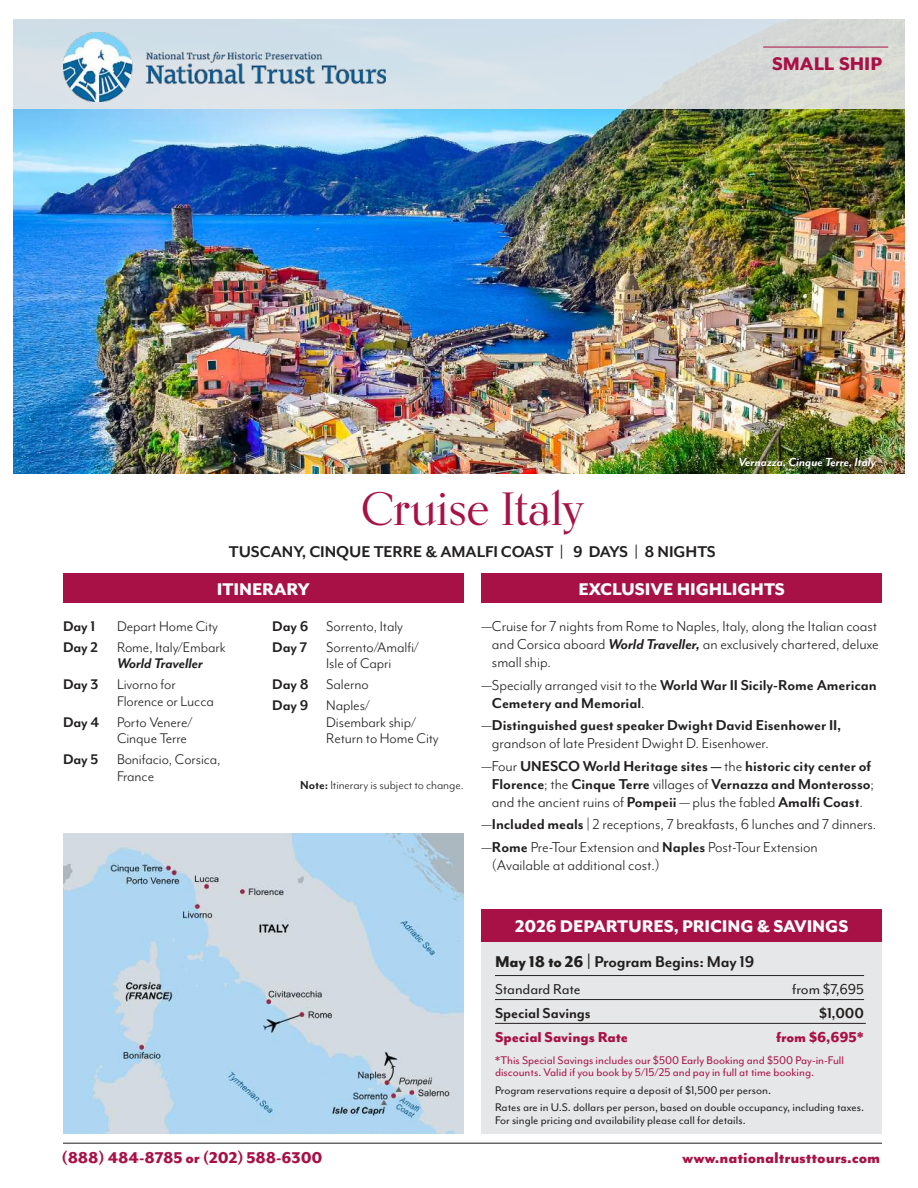
<style>
.page{position:relative;width:918px;height:1188px;background:#fff}
.page>*{position:absolute;margin:0;border:0;box-sizing:border-box;transform-origin:0 0}
.t1{font:500 46.5px "Kumlien Pro";letter-spacing:-.01em;color:#a81146}
.t2{font:800 21px "Mr Eaves San OT";letter-spacing:-.005em;color:#a81146}
.t3{font:800 19.5px "Mr Eaves Mod OT";letter-spacing:-.005em;color:#fff}
.t4{font:700 18px "Mr Eaves Mod OT";letter-spacing:-.005em;color:#221f1f}
.t5{font:800 18px "Mr Eaves Mod OT";letter-spacing:-.005em;color:#a81146}
.t6{font:700 16.5px/18px "Mr Eaves Mod OT";letter-spacing:-.005em;color:#221f1f}
.t7{font:16.5px/18px "Mr Eaves Mod OT";letter-spacing:-.005em;color:#221f1f;text-align:justify}
.t8{font:800 16.5px "Mr Eaves Mod OT";letter-spacing:-.005em;color:#a81146}
.t9{font:16.5px "Mr Eaves Mod OT";letter-spacing:-.005em;color:#221f1f}
.t10{font:16.2px/21px "Mr Eaves Mod OT";letter-spacing:-.005em;color:#221f1f}
.t11{font:italic 700 16.2px/21px "Mr Eaves Mod OT";letter-spacing:-.005em;color:#221f1f}
.t12{font:700 16.2px "Mr Eaves Mod OT";color:#221f1f}
.t13{font:13.5px "Mr Eaves Mod OT";letter-spacing:-.005em;color:#221f1f}
.t14{font:italic 700 13.5px "Mr Eaves Mod OT";color:#fff}
.t15{font:12.75px/17.2px "Mr Eaves Mod OT";color:#221f1f}
.t16{font:12.75px/12.8px "Mr Eaves Mod OT";color:#a81146}
.s1{font-weight:700}
.s2{font-style:normal}
.s3{font-weight:400;font-style:normal}
.s4{font-weight:700;font-style:italic}
.s5{font-weight:400}
.s6{font-weight:800}
.s7{font-weight:800;font-size:19.5px}
</style>
<div class="page">
<img style="left:14px;top:109px;width:890px;height:364px">
<img style="left:63px;top:833px;width:400px;height:301px">
<hr style="left:63px;top:1143px;width:819px;height:1px;background:#221f1f">
<div style="left:63px;top:574px;width:401px;height:29px;background:#a81146"></div>
<div style="left:14px;top:19px;width:891px;height:90px;background:linear-gradient(to right,#d3e2ee,#d5dbdb)"></div>
<div style="left:732px;top:450px;width:152px;height:27px;background:#221f1f;opacity:.75"></div>
<hr style="left:763px;top:47px;width:125px;height:1px;background:#a81146">
<div style="left:482px;top:574px;width:400px;height:29px;background:#a81146"></div>
<div style="left:482px;top:915px;width:400px;height:219px;background:#e6e7e8"></div>
<hr style="left:495px;top:975px;width:369px;height:1px;background:#221f1f">
<hr style="left:495px;top:999px;width:369px;height:1px;background:#221f1f">
<hr style="left:495px;top:1023px;width:371px;height:1px;background:#221f1f">
<div style="left:482px;top:909px;width:400px;height:32px;background:#a81146"></div>
<img style="left:63px;top:33px;width:323px;height:68px">
<p class="t2" style="left:772px;top:50px;width:111px">SMALL SHIP</p>
<p class="t14" style="left:739px;top:458px;width:139px">Vernazza, Cinque Terre, Italy</p>
<h1 class="t1" style="left:361px;top:490px;width:225px">Cruise Italy</h1>
<p class="t4" style="left:229px;top:545px;width:489px">TUSCANY, CINQUE TERRE &amp; AMALFI COAST | 9 DAYS | 8 NIGHTS</p>
<p class="t3" style="left:217px;top:581px;width:94px">ITINERARY</p>
<p class="t3" style="left:578px;top:581px;width:208px">EXCLUSIVE HIGHLIGHTS</p>
<p class="t12" style="left:63px;top:620px;width:34px">Day 1</p>
<p class="t10" style="left:63px;top:616px;width:164px;text-indent:54px">Depart Home City<br><span class="s1">Day 2</span> Rome, Italy/Embark</p>
<p class="t11" style="left:63px;top:655px;width:141px;text-indent:54px">World Traveller<br><span class="s2">Day 3</span> <span class="s3">Livorno for</span></p>
<p class="t10" style="left:63px;top:691px;width:152px;text-indent:54px">Florence or Lucca<br><span class="s1">Day 4</span> Porto Venere/</p>
<p class="t10" style="left:63px;top:729px;width:159px;text-indent:54px">Cinque Terre<br><span class="s1">Day 5</span> Bonifacio, Corsica,</p>
<p class="t10" style="left:117px;top:766px;width:39px">France</p>
<p class="t10" style="left:272px;top:616px;width:148px"><span class="s1">Day 6</span> Sorrento, Italy<br><span class="s1">Day 7</span> Sorrento/Amalfi/</p>
<p class="t10" style="left:272px;top:654px;width:121px;text-indent:54px">Isle of Capri<br><span class="s1">Day 8</span> Salerno<br><span class="s1">Day 9</span> Naples/</p>
<p class="t10" style="left:326px;top:715px;width:114px;line-height:16.5px">Disembark ship/<br>Return to Home City</p>
<p class="t13" style="left:300px;top:780px;width:165px"><span class="s1">Note:</span> Itinerary is subject to change.</p>
<p class="t7" style="left:492px;top:618px;width:388px;text-indent:-10px">—Cruise for 7 nights from Rome to Naples, Italy, along the Italian coast and Corsica aboard <span class="s4">World Traveller,</span> an exclusively chartered, deluxe small ship.</p>
<p class="t6" style="left:492px;top:677px;width:386px;text-indent:-10px"><span class="s5">—Specially arranged visit to the</span> World War II Sicily-Rome American<br>Cemetery and Memorial<span class="s5">.</span></p>
<p class="t6" style="left:492px;top:717px;width:351px;text-indent:-10px"><span class="s5">—</span>Distinguished guest speaker Dwight David Eisenhower II, <span class="s5">grandson of late President Dwight D. Eisenhower.</span></p>
<p class="t6" style="left:492px;top:758px;width:384px;text-indent:-10px"><span class="s5">—Four</span> UNESCO World Heritage sites — <span class="s5">the</span> historic city center of<br>Florence<span class="s5">; the</span> Cinque Terre <span class="s5">villages of</span> Vernazza and Monterosso<span class="s5">; and the ancient ruins of</span> Pompeii <span class="s5">— plus the fabled</span> Amalfi Coast<span class="s5">.</span></p>
<p class="t7" style="left:482px;top:814px;width:396px;line-height:22.5px">—<span class="s1">Included meals</span> | 2 receptions, 7 breakfasts, 6 lunches and 7 dinners. —<span class="s1">Rome</span> Pre-Tour Extension and <span class="s1">Naples</span> Post-Tour Extension</p>
<p class="t7" style="left:492px;top:857px;width:169px">(Available at additional cost.)</p>
<p class="t3" style="left:515px;top:918px;width:335px">2026 DEPARTURES, PRICING &amp; SAVINGS</p>
<p class="t4" style="left:495px;top:954px;width:261px"><span class="s6">May 18 to 26</span> <span class="s7">|</span> Program Begins: May 19</p>
<p class="t9" style="left:495px;top:982px;width:87px">Standard Rate</p>
<p class="t9" style="left:792px;top:982px;width:73px">from $7,695</p>
<p class="t6" style="left:495px;top:1005px;width:97px">Special Savings</p>
<p class="t6" style="left:819px;top:1005px;width:46px">$1,000</p>
<p class="t8" style="left:495px;top:1030px;width:135px">Special Savings Rate</p>
<p class="t8" style="left:776px;top:1030px;width:89px">from $6,695*</p>
<p class="t16" style="left:495px;top:1054px;width:350px">*This Special Savings includes our $500 Early Booking and $500 Pay-in-Full discounts. Valid if you book by 5/15/25 and pay in full at time booking.</p>
<p class="t15" style="left:495px;top:1082px;width:371px">Program reservations require a deposit of $1,500 per person.<br>Rates are in U.S. dollars per person, based on double occupancy, including taxes.</p>
<p class="t15" style="left:495px;top:1112px;width:252px">For single pricing and availability please call for details.</p>
<p class="t5" style="left:62px;top:1151px;width:263px">(888) 484-8785 or (202) 588-6300</p>
<p class="t5" style="left:682px;top:1151px;width:200px">www.nationaltrusttours.com</p>
</div>
